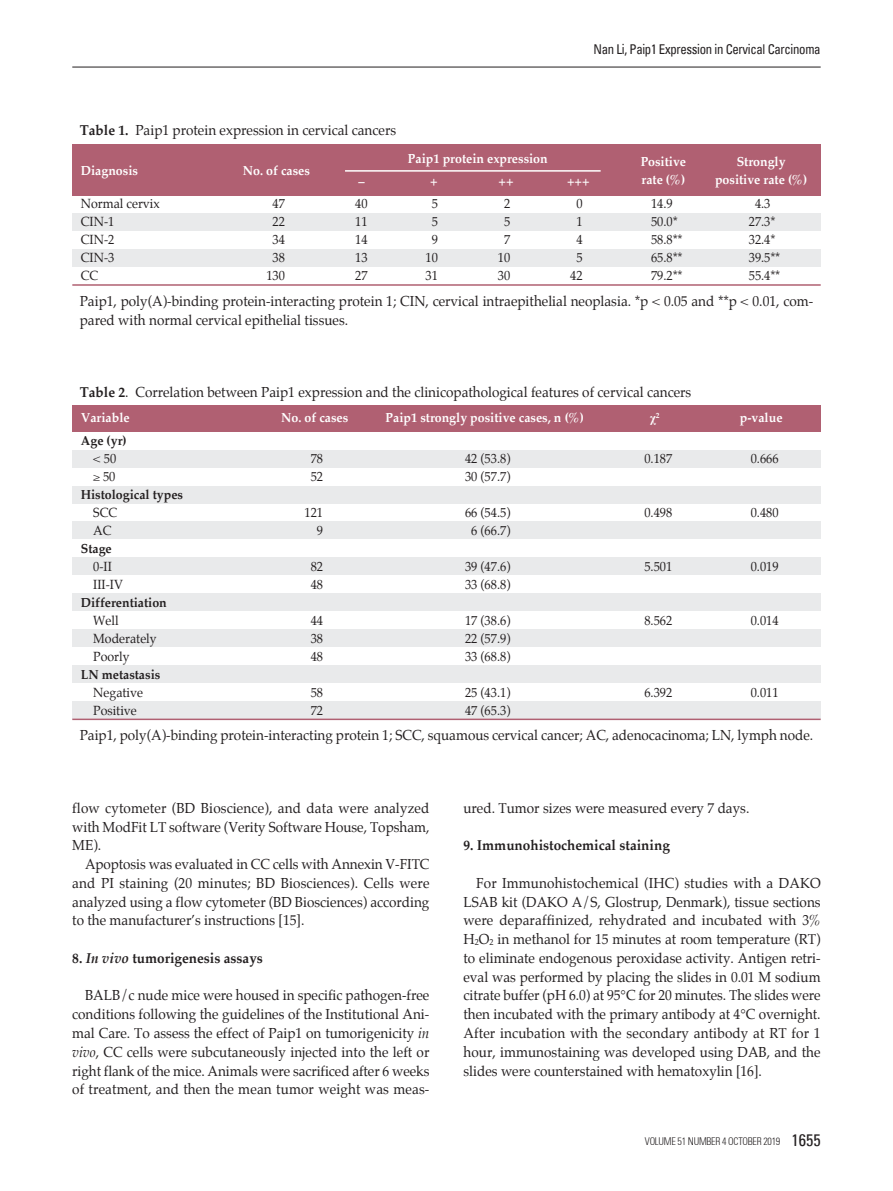
<style>
.page{position:relative;width:893px;height:1191px;background:#fff}
.page>*{position:absolute;margin:0;border:0;box-sizing:border-box;transform-origin:0 0}
.t1{font:14.25px/18.8px "Palatino";color:#231f20;text-align:justify;scale:.95 1}
.t2{font:700 14.25px "Palatino";color:#231f20;scale:.95 1}
.t3{font:condensed 13.5px "Univers";letter-spacing:-.025em;color:#231f20;scale:.95 1}
.t4{font:13.05px "Palatino";color:#231f20;scale:.95 1}
.t5{font:700 13.05px "Palatino";color:#fff;scale:.95 1}
.t6{font:700 13.05px "Palatino";color:#231f20;scale:.95 1}
.t7{font:700 13.05px "Times New Roman";color:#fff;scale:.95 1}
.t8{font:300 condensed 10.5px "Univers";letter-spacing:-.025em;color:#231f20;scale:.95 1}
.s1{font-weight:700}
.s2{font-style:italic}
.s3{font-size:8.55px}
.s4{font-weight:400;font-size:16.5px}
</style>
<div class="page">
<hr style="left:72px;top:67px;width:749px;height:1px;background:#231f20">
<div style="left:72px;top:145px;width:749px;height:51px;background:#b06072"></div>
<div style="left:72px;top:213px;width:749px;height:17px;background:#e9eaeb"></div>
<div style="left:72px;top:249px;width:749px;height:17px;background:#e9eaeb"></div>
<hr style="left:72px;top:284px;width:749px;height:2px;background:#b06072">
<hr style="left:345px;top:170px;width:256px;height:2px;background:#fff">
<div style="left:72px;top:405px;width:749px;height:27px;background:#b06072"></div>
<div style="left:72px;top:450px;width:749px;height:17px;background:#e9eaeb"></div>
<div style="left:72px;top:486px;width:749px;height:17px;background:#e9eaeb"></div>
<div style="left:72px;top:522px;width:749px;height:17px;background:#e9eaeb"></div>
<div style="left:72px;top:558px;width:749px;height:17px;background:#e9eaeb"></div>
<div style="left:72px;top:594px;width:749px;height:17px;background:#e9eaeb"></div>
<div style="left:72px;top:629px;width:749px;height:17px;background:#e9eaeb"></div>
<div style="left:72px;top:665px;width:749px;height:17px;background:#e9eaeb"></div>
<div style="left:72px;top:701px;width:749px;height:17px;background:#e9eaeb"></div>
<hr style="left:72px;top:718px;width:749px;height:2px;background:#b06072">
<p class="t1" style="left:80px;top:122px;width:334px"><span class="s1">Table 1.</span> Paip1 protein expression in cervical cancers</p>
<p class="t3" style="left:594px;top:41px;width:241px">Nan Li, Paip1 Expression in Cervical Carcinoma</p>
<p class="t5" style="left:81px;top:164px;width:62px">Diagnosis</p>
<p class="t5" style="left:243px;top:164px;width:72px">No. of cases</p>
<p class="t5" style="left:408px;top:153px;width:149px">Paip1 protein expression</p>
<p class="t5" style="left:641px;top:155px;width:49px">Positive</p>
<p class="t5" style="left:737px;top:155px;width:53px">Strongly</p>
<p class="t5" style="left:358px;top:175px;width:8px">–</p>
<p class="t5" style="left:430px;top:175px;width:9px">+</p>
<p class="t5" style="left:499px;top:175px;width:17px">++</p>
<p class="t5" style="left:567px;top:175px;width:25px">+++</p>
<p class="t5" style="left:641px;top:173px;width:48px">rate (%)</p>
<p class="t5" style="left:715px;top:173px;width:99px">positive rate (%)</p>
<p class="t4" style="left:81px;top:198px;width:85px">Normal cervix</p>
<p class="t4" style="left:273px;top:198px;width:15px">47</p>
<p class="t4" style="left:355px;top:198px;width:15px">40</p>
<p class="t4" style="left:432px;top:198px;width:8px">5</p>
<p class="t4" style="left:504px;top:198px;width:8px">2</p>
<p class="t4" style="left:576px;top:198px;width:8px">0</p>
<p class="t4" style="left:651px;top:198px;width:24px">14.9</p>
<p class="t4" style="left:755px;top:198px;width:18px">4.3</p>
<p class="t4" style="left:81px;top:216px;width:37px">CIN-1</p>
<p class="t4" style="left:273px;top:216px;width:15px">22</p>
<p class="t4" style="left:355px;top:216px;width:15px">11</p>
<p class="t4" style="left:432px;top:216px;width:8px">5</p>
<p class="t4" style="left:504px;top:216px;width:8px">5</p>
<p class="t4" style="left:576px;top:216px;width:8px">1</p>
<p class="t4" style="left:651px;top:216px;width:29px">50.0*</p>
<p class="t4" style="left:749px;top:216px;width:29px">27.3*</p>
<p class="t4" style="left:81px;top:234px;width:37px">CIN-2</p>
<p class="t4" style="left:273px;top:234px;width:15px">34</p>
<p class="t4" style="left:355px;top:234px;width:15px">14</p>
<p class="t4" style="left:432px;top:234px;width:8px">9</p>
<p class="t4" style="left:504px;top:234px;width:8px">7</p>
<p class="t4" style="left:576px;top:234px;width:8px">4</p>
<p class="t4" style="left:651px;top:234px;width:34px">58.8**</p>
<p class="t4" style="left:749px;top:234px;width:29px">32.4*</p>
<p class="t4" style="left:81px;top:252px;width:37px">CIN-3</p>
<p class="t4" style="left:273px;top:252px;width:15px">38</p>
<p class="t4" style="left:355px;top:252px;width:15px">13</p>
<p class="t4" style="left:426px;top:252px;width:15px">10</p>
<p class="t4" style="left:498px;top:252px;width:15px">10</p>
<p class="t4" style="left:576px;top:252px;width:8px">5</p>
<p class="t4" style="left:651px;top:252px;width:34px">65.8**</p>
<p class="t4" style="left:749px;top:252px;width:34px">39.5**</p>
<p class="t4" style="left:81px;top:270px;width:20px">CC</p>
<p class="t4" style="left:266px;top:270px;width:21px">130</p>
<p class="t4" style="left:355px;top:270px;width:15px">27</p>
<p class="t4" style="left:426px;top:270px;width:15px">31</p>
<p class="t4" style="left:498px;top:270px;width:15px">30</p>
<p class="t4" style="left:570px;top:270px;width:15px">42</p>
<p class="t4" style="left:651px;top:270px;width:34px">79.2**</p>
<p class="t4" style="left:749px;top:270px;width:34px">55.4**</p>
<p class="t1" style="left:80px;top:293px;width:773px">Paip1, poly(A)-binding protein-interacting protein 1; CIN, cervical intraepithelial neoplasia. *p &lt; 0.05 and **p &lt; 0.01, com&shy;pared with normal cervical epithelial tissues.</p>
<p class="t1" style="left:80px;top:384px;width:645px"><span class="s1">Table 2</span>. Correlation between Paip1 expression and the clinicopathological features of cervical cancers</p>
<p class="t5" style="left:81px;top:412px;width:53px">Variable</p>
<p class="t5" style="left:281px;top:412px;width:72px">No. of cases</p>
<p class="t5" style="left:386px;top:412px;width:210px">Paip1 strongly positive cases, n (%)</p>
<p class="t7" style="left:650px;top:411px;width:11px">!<sup>2</sup></p>
<p class="t5" style="left:740px;top:412px;width:46px">p-value</p>
<p class="t6" style="left:81px;top:434px;width:50px">Age (yr)</p>
<p class="t4" style="left:93px;top:452px;width:26px">&lt; 50</p>
<p class="t4" style="left:311px;top:452px;width:15px">78</p>
<p class="t4" style="left:465px;top:452px;width:49px">42 (53.8)</p>
<p class="t4" style="left:644px;top:452px;width:31px">0.187</p>
<p class="t4" style="left:751px;top:452px;width:31px">0.666</p>
<p class="t4" style="left:93px;top:470px;width:25px">! 50</p>
<p class="t4" style="left:311px;top:470px;width:15px">52</p>
<p class="t4" style="left:465px;top:470px;width:49px">30 (57.7)</p>
<p class="t6" style="left:81px;top:488px;width:109px">Histological types</p>
<p class="t4" style="left:93px;top:506px;width:27px">SCC</p>
<p class="t4" style="left:305px;top:506px;width:21px">121</p>
<p class="t4" style="left:465px;top:506px;width:49px">66 (54.5)</p>
<p class="t4" style="left:644px;top:506px;width:31px">0.498</p>
<p class="t4" style="left:751px;top:506px;width:31px">0.480</p>
<p class="t4" style="left:93px;top:524px;width:21px">AC</p>
<p class="t4" style="left:317px;top:524px;width:8px">9</p>
<p class="t4" style="left:471px;top:524px;width:43px">6 (66.7)</p>
<p class="t6" style="left:81px;top:542px;width:34px">Stage</p>
<p class="t4" style="left:93px;top:560px;width:21px">0-II</p>
<p class="t4" style="left:311px;top:560px;width:15px">82</p>
<p class="t4" style="left:465px;top:560px;width:49px">39 (47.6)</p>
<p class="t4" style="left:644px;top:560px;width:31px">5.501</p>
<p class="t4" style="left:751px;top:560px;width:31px">0.019</p>
<p class="t4" style="left:93px;top:578px;width:33px">III-IV</p>
<p class="t4" style="left:311px;top:578px;width:15px">48</p>
<p class="t4" style="left:465px;top:578px;width:49px">33 (68.8)</p>
<p class="t6" style="left:81px;top:596px;width:92px">Differentiation</p>
<p class="t4" style="left:93px;top:614px;width:28px">Well</p>
<p class="t4" style="left:311px;top:614px;width:15px">44</p>
<p class="t4" style="left:465px;top:614px;width:49px">17 (38.6)</p>
<p class="t4" style="left:644px;top:614px;width:31px">8.562</p>
<p class="t4" style="left:751px;top:614px;width:31px">0.014</p>
<p class="t4" style="left:93px;top:632px;width:68px">Moderately</p>
<p class="t4" style="left:311px;top:632px;width:15px">38</p>
<p class="t4" style="left:465px;top:632px;width:49px">22 (57.9)</p>
<p class="t4" style="left:93px;top:650px;width:40px">Poorly</p>
<p class="t4" style="left:311px;top:650px;width:15px">48</p>
<p class="t4" style="left:465px;top:650px;width:49px">33 (68.8)</p>
<p class="t6" style="left:81px;top:668px;width:85px">LN metastasis</p>
<p class="t4" style="left:93px;top:686px;width:54px">Negative</p>
<p class="t4" style="left:311px;top:686px;width:15px">58</p>
<p class="t4" style="left:465px;top:686px;width:49px">25 (43.1)</p>
<p class="t4" style="left:644px;top:686px;width:31px">6.392</p>
<p class="t4" style="left:751px;top:686px;width:31px">0.011</p>
<p class="t4" style="left:93px;top:704px;width:48px">Positive</p>
<p class="t4" style="left:311px;top:704px;width:15px">72</p>
<p class="t4" style="left:465px;top:704px;width:49px">47 (65.3)</p>
<p class="t1" style="left:80px;top:727px;width:773px">Paip1, poly(A)-binding protein-interacting protein 1; SCC, squamous cervical cancer; AC, adenocacinoma; LN, lymph node.</p>
<p class="t1" style="left:72px;top:799px;width:377px">flow cytometer (BD Bioscience), and data were analyzed with ModFit LT software (Verity Software House, Topsham, ME).</p>
<p class="t1" style="left:72px;top:856px;width:377px;text-indent:13px">Apoptosis was evaluated in CC cells with Annexin V-FITC and PI staining (20 minutes; BD Biosciences). Cells were analyzed using a flow cytometer (BD Biosciences) according to the manufacturer’s instructions [15].</p>
<p class="t2" style="left:72px;top:951px;width:202px">8. <span class="s2">In vivo</span> tumorigenesis assays</p>
<p class="t1" style="left:72px;top:987px;width:377px;text-indent:13px">BALB/c nude mice were housed in specific pathogen-free conditions following the guidelines of the Institutional Ani&shy;mal Care. To assess the effect of Paip1 on tumorigenicity <span class="s2">in vivo</span>, CC cells were subcutaneously injected into the left or right flank of the mice. Animals were sacrificed after 6 weeks of treatment, and then the mean tumor weight was meas-</p>
<p class="t1" style="left:463px;top:799px;width:302px">ured. Tumor sizes were measured every 7 days.</p>
<p class="t2" style="left:463px;top:838px;width:219px">9. Immunohistochemical staining</p>
<p class="t1" style="left:463px;top:874px;width:378px;text-indent:13px">For Immunohistochemical (IHC) studies with a DAKO LSAB kit (DAKO A/S, Glostrup, Denmark), tissue sections were deparaffinized, rehydrated and incubated with 3% H<span class="s3">2</span>O<span class="s3">2</span> in methanol for 15 minutes at room temperature (RT) to eliminate endogenous peroxidase activity. Antigen retri&shy;eval was performed by placing the slides in 0.01 M sodium citrate buffer (pH 6.0) at 95°C for 20 minutes. The slides were then incubated with the primary antibody at 4°C overnight.<br>After incubation with the secondary antibody at RT for 1 hour, immunostaining was developed using DAB, and the slides were counterstained with hematoxylin [16].</p>
<p class="t8" style="left:645px;top:1135px;width:187px">VOLUME 51 NUMBER 4 OCTOBER 2019 <span class="s4">1655</span></p>
</div>
